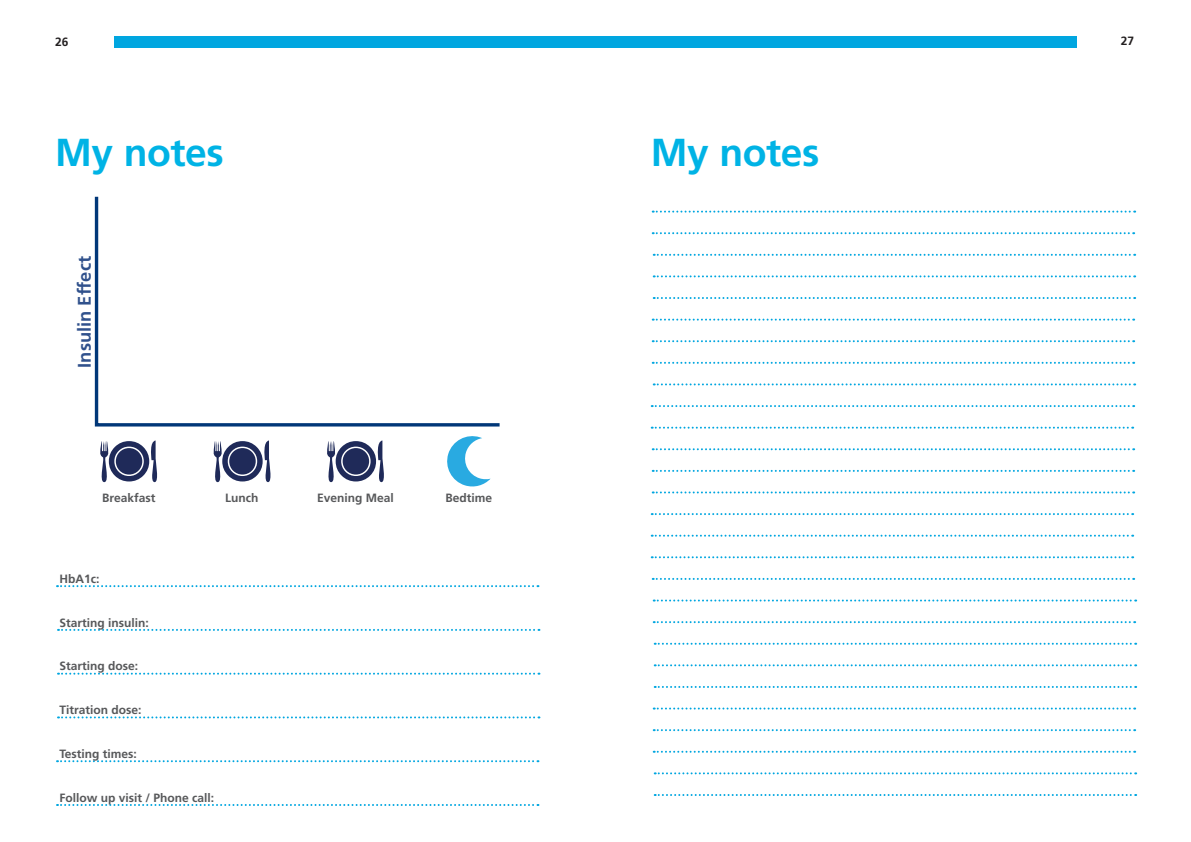
<style>
.page{position:relative;width:1191px;height:842px;background:#fff}
.page>*{position:absolute;margin:0;border:0;box-sizing:border-box;transform-origin:0 0}
.t1{font:700 39px "Frutiger LT Pro";letter-spacing:-.015em;color:#00b3e5}
.t2{font:700 18.3px "Frutiger LT Pro";color:#30518c}
.t3{font:700 12px "Frutiger LT Pro";color:#57585a}
.t4{font:700 12px "Frutiger LT Pro";color:#231f20}
</style>
<div class="page">
<div style="left:114px;top:36px;width:962px;height:12px;background:#00a6e0"></div>
<svg style="left:57px;top:585px;width:481px;height:2px"></svg>
<svg style="left:58px;top:629px;width:481px;height:2px"></svg>
<svg style="left:58px;top:673px;width:481px;height:2px"></svg>
<svg style="left:58px;top:716px;width:481px;height:2px"></svg>
<svg style="left:57px;top:760px;width:481px;height:2px"></svg>
<svg style="left:57px;top:804px;width:481px;height:2px"></svg>
<svg style="left:652px;top:211px;width:483px;height:2px"></svg>
<svg style="left:652px;top:232px;width:482px;height:2px"></svg>
<svg style="left:653px;top:254px;width:482px;height:2px"></svg>
<svg style="left:653px;top:275px;width:482px;height:2px"></svg>
<svg style="left:653px;top:297px;width:482px;height:2px"></svg>
<svg style="left:652px;top:319px;width:482px;height:2px"></svg>
<svg style="left:652px;top:340px;width:482px;height:2px"></svg>
<svg style="left:652px;top:362px;width:482px;height:2px"></svg>
<svg style="left:653px;top:383px;width:482px;height:2px"></svg>
<svg style="left:651px;top:405px;width:483px;height:2px"></svg>
<svg style="left:651px;top:427px;width:482px;height:2px"></svg>
<svg style="left:652px;top:448px;width:482px;height:2px"></svg>
<svg style="left:652px;top:470px;width:482px;height:2px"></svg>
<svg style="left:652px;top:491px;width:482px;height:2px"></svg>
<svg style="left:651px;top:513px;width:482px;height:2px"></svg>
<svg style="left:651px;top:535px;width:482px;height:2px"></svg>
<svg style="left:651px;top:556px;width:482px;height:2px"></svg>
<svg style="left:652px;top:578px;width:482px;height:2px"></svg>
<svg style="left:653px;top:599px;width:483px;height:2px"></svg>
<svg style="left:653px;top:621px;width:482px;height:2px"></svg>
<svg style="left:654px;top:643px;width:482px;height:2px"></svg>
<svg style="left:654px;top:664px;width:482px;height:2px"></svg>
<svg style="left:654px;top:686px;width:482px;height:2px"></svg>
<svg style="left:653px;top:707px;width:482px;height:2px"></svg>
<svg style="left:653px;top:729px;width:482px;height:2px"></svg>
<svg style="left:653px;top:751px;width:482px;height:2px"></svg>
<svg style="left:654px;top:772px;width:482px;height:2px"></svg>
<svg style="left:654px;top:794px;width:482px;height:2px"></svg>
<svg style="left:94px;top:196px;width:406px;height:231px"></svg>
<svg style="left:100px;top:440px;width:57px;height:42px"></svg>
<svg style="left:214px;top:440px;width:56px;height:42px"></svg>
<svg style="left:327px;top:440px;width:57px;height:42px"></svg>
<svg style="left:447px;top:436px;width:43px;height:50px"></svg>
<p class="t4" style="left:55px;top:34px;width:15px">26</p>
<p class="t4" style="left:1120px;top:34px;width:15px">27</p>
<h1 class="t1" style="left:55px;top:130px;width:170px">My notes</h1>
<h1 class="t1" style="left:650px;top:130px;width:170px">My notes</h1>
<h2 class="t2" style="left:74px;top:368px;width:113px;rotate:-90deg">Insulin Effect</h2>
<p class="t3" style="left:102px;top:491px;width:55px">Breakfast</p>
<p class="t3" style="left:225px;top:491px;width:35px">Lunch</p>
<p class="t3" style="left:317px;top:491px;width:78px">Evening Meal</p>
<p class="t3" style="left:445px;top:491px;width:48px">Bedtime</p>
<p class="t3" style="left:59px;top:571px;width:41px">HbA1c:</p>
<p class="t3" style="left:59px;top:615px;width:91px">Starting insulin:</p>
<p class="t3" style="left:59px;top:659px;width:80px">Starting dose:</p>
<p class="t3" style="left:59px;top:703px;width:84px">Titration dose:</p>
<p class="t3" style="left:59px;top:746px;width:79px">Testing times:</p>
<p class="t3" style="left:59px;top:790px;width:156px">Follow up visit / Phone call:</p>
</div>
